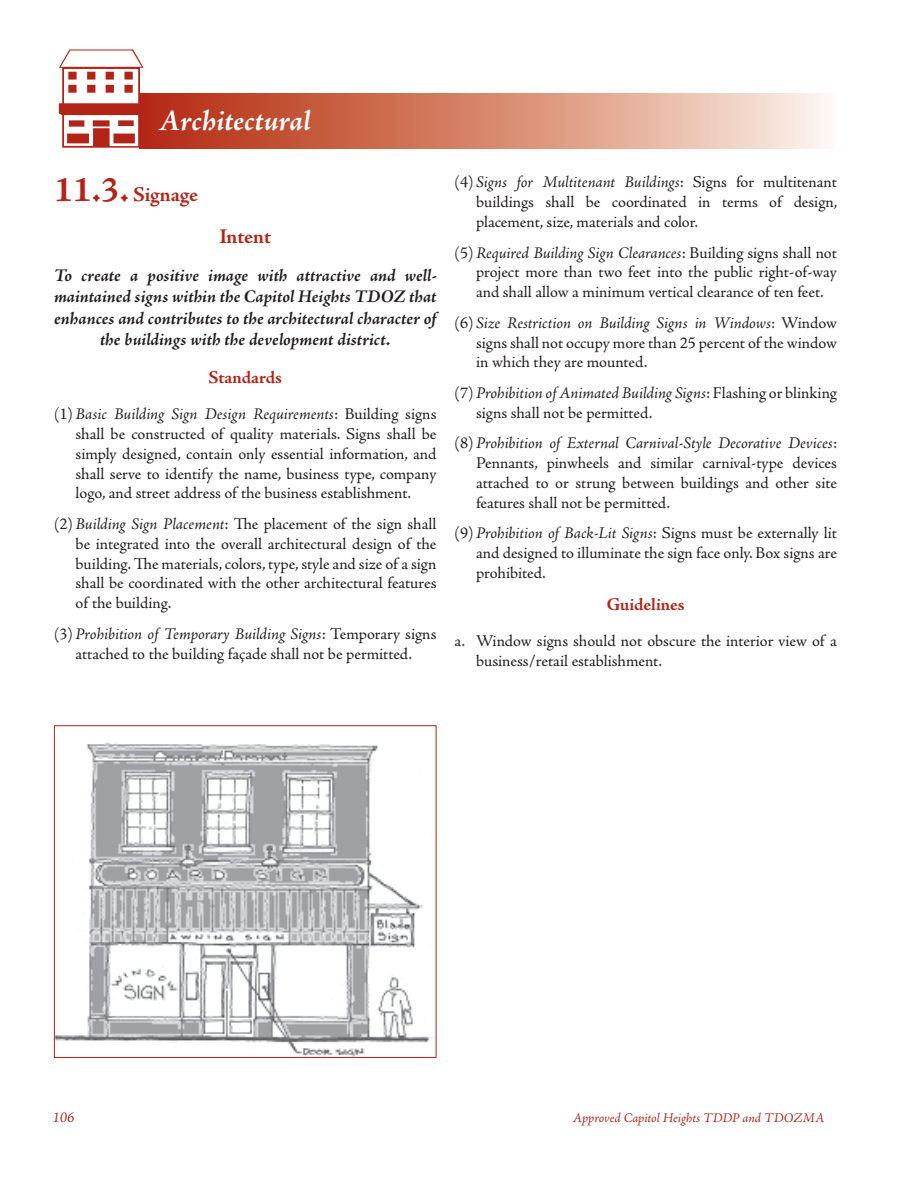
<style>
.page{position:relative;width:918px;height:1188px;background:#fff}
.page>*{position:absolute;margin:0;border:0;box-sizing:border-box;transform-origin:0 0}
.t1{font:108px "Buildings";color:#b42317}
.Banner_Heading{font:italic 700 30px "Adobe Jenson Pro";color:#fff}
.Heading_2{font:700 21px "Adobe Jenson Pro";letter-spacing:-.005em;color:#b42317}
.Intent_heading{font:700 21px "Adobe Jenson Pro";letter-spacing:-.005em;color:#b42317}
.Intent_text{font:italic 700 18px/21.6px "Adobe Jenson Pro";color:#231f20;text-align:center}
.Standards_and_Guidel{font:700 18px "Adobe Jenson Pro";letter-spacing:-.005em;color:#b42317}
.at_LM{font:16.5px/19.8px "Adobe Jenson Pro";letter-spacing:-.005em;color:#231f20;text-align:justify}
.t2{font:italic 15px "Adobe Jenson Pro";color:#b42317}
.t3{font:italic 13.5px "Adobe Jenson Pro";color:#b42317}
.s1{font-size:36px}
.s2{font-style:italic}
</style>
<div class="page">
<svg style="left:140px;top:94px;width:687px;height:55px;background:#d78972"></svg>
<img style="left:56px;top:742px;width:378px;height:314px">
<div style="left:54px;top:725px;width:382px;height:333px;border:1px solid #b42317"></div>
<p class="t1" style="left:54px;top:52px;width:95px">N</p>
<p class="Banner_Heading" style="left:159px;top:103px;width:153px">Architectural</p>
<p class="Heading_2" style="left:54px;top:183px;width:146px"><span class="s1">11.3.</span> Signage</p>
<p class="Intent_heading" style="left:219px;top:224px;width:53px">Intent</p>
<p class="Intent_text" style="left:54px;top:266px;width:384px">To create a positive image with attractive and well&shy;maintained signs within the Capitol Heights TDOZ that enhances and contributes to the architectural character of the buildings with the development district.</p>
<p class="Standards_and_Guidel" style="left:208px;top:367px;width:75px">Standards</p>
<p class="at_LM" style="left:76px;top:404px;width:362px;text-indent:-22px">(1) <span class="s2">Basic Building Sign Design Requirements</span>: Building signs shall be constructed of quality materials. Signs shall be simply designed, contain only essential information, and shall serve to identify the name, business type, company logo, and street address of the business establishment.</p>
<p class="at_LM" style="left:76px;top:514px;width:362px;text-indent:-22px">(2) <span class="s2">Building Sign Placement</span>: The placement of the sign shall be integrated into the overall architectural design of the building. The materials, colors, type, style and size of a sign shall be coordinated with the other architectural features of the building.</p>
<p class="at_LM" style="left:54px;top:624px;width:384px;text-align:center">(3) <span class="s2">Prohibition of Temporary Building Signs</span>: Temporary signs attached to the building façade shall not be permitted.</p>
<p class="at_LM" style="left:476px;top:173px;width:363px;text-indent:-22px">(4) <span class="s2">Signs for Multitenant Buildings</span>: Signs for multitenant buildings shall be coordinated in terms of design, placement, size, materials and color.</p>
<p class="at_LM" style="left:476px;top:243px;width:362px;text-indent:-22px">(5)<span class="s2">Required Building Sign Clearances</span>: Building signs shall not project more than two feet into the public right-of-way and shall allow a minimum vertical clearance of ten feet.</p>
<p class="at_LM" style="left:476px;top:313px;width:362px;text-indent:-22px">(6) <span class="s2">Size Restriction on Building Signs in Windows</span>: Window signs shall not occupy more than 25 percent of the window in which they are mounted.</p>
<p class="at_LM" style="left:476px;top:383px;width:362px;text-indent:-22px">(7) <span class="s2">Prohibition of Animated Building Signs</span>: Flashing or blinking signs shall not be permitted.</p>
<p class="at_LM" style="left:476px;top:434px;width:363px;text-indent:-22px">(8) <span class="s2">Prohibition of External Carnival-Style Decorative Devices</span>:<br>Pennants, pinwheels and similar carnival-type devices attached to or strung between buildings and other site features shall not be permitted.</p>
<p class="at_LM" style="left:476px;top:524px;width:362px;text-indent:-22px">(9) <span class="s2">Prohibition of Back-Lit Signs</span>: Signs must be externally lit and designed to illuminate the sign face only. Box signs are prohibited.</p>
<p class="Standards_and_Guidel" style="left:607px;top:594px;width:79px">Guidelines</p>
<p class="at_LM" style="left:476px;top:632px;width:362px;text-indent:-22px">a. Window signs should not obscure the interior view of a business/retail establishment.</p>
<p class="t2" style="left:52px;top:1108px;width:23px">106</p>
<p class="t3" style="left:573px;top:1110px;width:253px">Approved Capitol Heights TDDP and TDOZMA</p>
</div>
